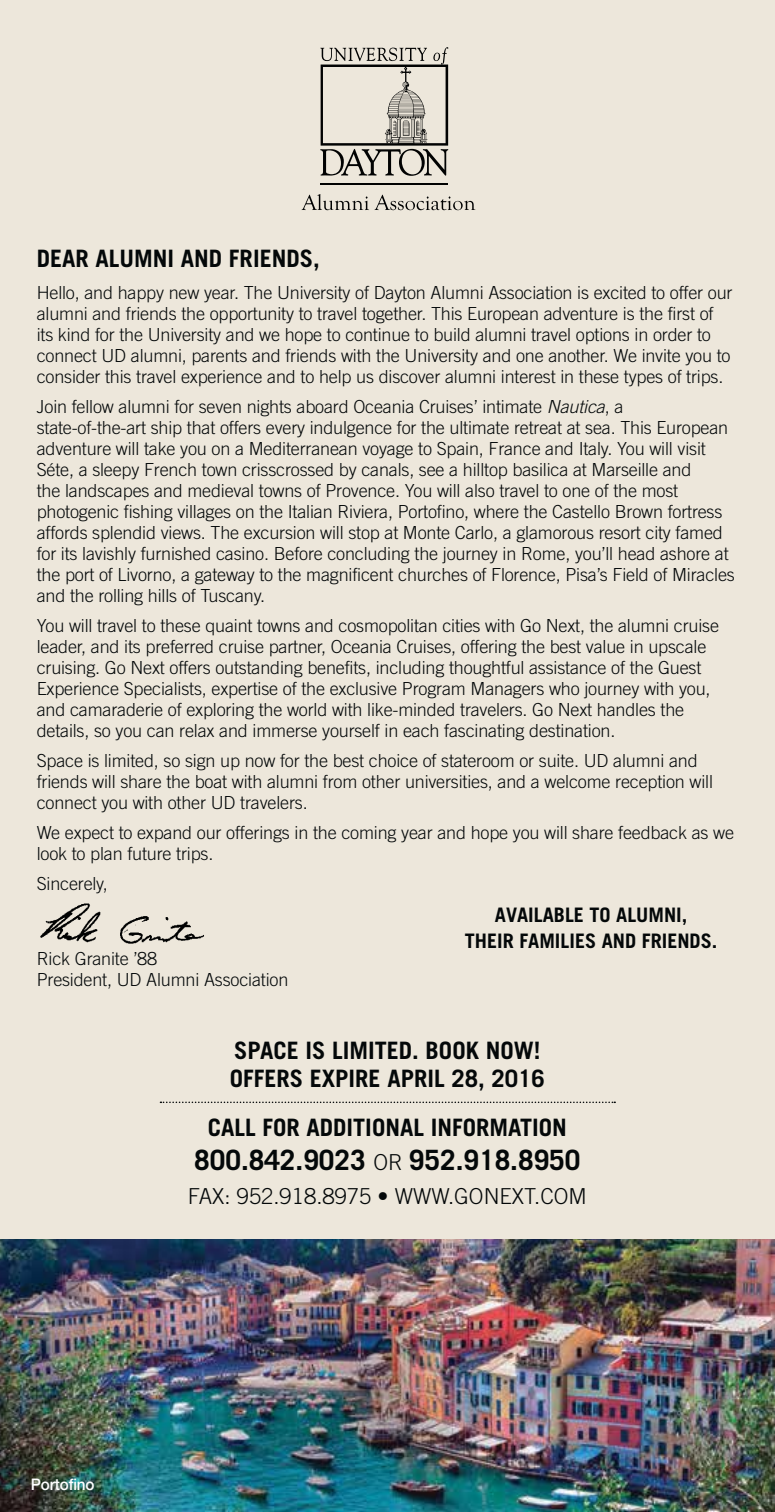
<style>
.page{position:relative;width:775px;height:1512px;background:#fff}
.page>*{position:absolute;margin:0;border:0;box-sizing:border-box;transform-origin:0 0}
.t1{font:700 28px "Trade Gothic LT Std";color:#040809}
.t2{font:700 24px/28px "Trade Gothic LT Std";color:#040809}
.t3{font:300 22px "Trade Gothic LT Std";color:#040809}
.t4{font:700 20px/26px "Trade Gothic LT Std";color:#040809;text-align:center}
.t5{font:300 18px/21px "Trade Gothic LT Std";letter-spacing:-.01em;color:#040809}
.t6{font:500 16px "Helvetica Neue LT Std";letter-spacing:-.01em;color:#fff;scale:.95 1}
.s1{font-style:italic}
.s2{font-weight:300;font-size:22px}
</style>
<div class="page">
<img style="left:774px;top:0;width:1px;height:756px">
<img style="left:774px;top:756px;width:1px;height:208px">
<div style="left:0;top:0;width:774px;height:1512px;background:#ede7db"></div>
<img style="left:0;top:1240px;width:774px;height:272px">
<svg style="left:160px;top:1102px;width:455px;height:1px"></svg>
<svg style="left:320px;top:47px;width:128px;height:129px"></svg>
<hr style="left:320px;top:183px;width:128px;height:2px;background:#010202">
<svg style="left:301px;top:194px;width:174px;height:16px"></svg>
<img style="left:40px;top:903px;width:164px;height:41px">
<h2 class="t2" style="left:37px;top:247px;width:284px">DEAR ALUMNI AND FRIENDS,</h2>
<p class="t5" style="left:37px;top:284px;width:696px">Hello, and happy new year. The University of Dayton Alumni Association is excited to offer our alumni and friends the opportunity to travel together. This European adventure is the first of its kind for the University and we hope to continue to build alumni travel options in order to connect UD alumni, parents and friends with the University and one another. We invite you to consider this travel experience and to help us discover alumni interest in these types of trips.</p>
<p class="t5" style="left:37px;top:398px;width:699px">Join fellow alumni for seven nights aboard Oceania Cruises’ intimate <span class="s1">Nautica</span>, a state-of-the-art ship that offers every indulgence for the ultimate retreat at sea. This European adventure will take you on a Mediterranean voyage to Spain, France and Italy. You will visit Séte, a sleepy French town crisscrossed by canals, see a hilltop basilica at Marseille and<br>the landscapes and medieval towns of Provence. You will also travel to one of the most photogenic fishing villages on the Italian Riviera, Portofino, where the Castello Brown fortress affords splendid views. The excursion will stop at Monte Carlo, a glamorous resort city famed for its lavishly furnished casino. Before concluding the journey in Rome, you’ll head ashore at the port of Livorno, a gateway to the magnificent churches of Florence, Pisa’s Field of Miracles and the rolling hills of Tuscany.</p>
<p class="t5" style="left:37px;top:617px;width:683px">You will travel to these quaint towns and cosmopolitan cities with Go Next, the alumni cruise leader, and its preferred cruise partner, Oceania Cruises, offering the best value in upscale cruising. Go Next offers outstanding benefits, including thoughtful assistance of the Guest Experience Specialists, expertise of the exclusive Program Managers who journey with you, and camaraderie of exploring the world with like-minded travelers. Go Next handles the details, so you can relax and immerse yourself in each fascinating destination.</p>
<p class="t5" style="left:37px;top:753px;width:677px">Space is limited, so sign up now for the best choice of stateroom or suite. UD alumni and friends will share the boat with alumni from other universities, and a welcome reception will connect you with other UD travelers.</p>
<p class="t5" style="left:37px;top:825px;width:698px">We expect to expand our offerings in the coming year and hope you will share feedback as we look to plan future trips.</p>
<p class="t5" style="left:37px;top:876px;width:73px">Sincerely,</p>
<p class="t5" style="left:37px;top:951px;width:253px">Rick Granite ’88<br>President, UD Alumni Association</p>
<p class="t4" style="left:464px;top:904px;width:254px">AVAILABLE TO ALUMNI,<br>THEIR FAMILIES AND FRIENDS.</p>
<h2 class="t2" style="left:229px;top:1040px;width:316px">SPACE IS LIMITED. BOOK NOW!<br>OFFERS EXPIRE APRIL 28, 2016</h2>
<h2 class="t2" style="left:207px;top:1116px;width:360px">CALL FOR ADDITIONAL INFORMATION</h2>
<h1 class="t1" style="left:194px;top:1150px;width:387px">800.842.9023 <span class="s2">OR</span> 952.918.8950</h1>
<p class="t3" style="left:188px;top:1188px;width:400px">FAX: 952.918.8975 • WWW.GONEXT.COM</p>
<p class="t6" style="left:31px;top:1475px;width:68px">Portofino</p>
</div>
